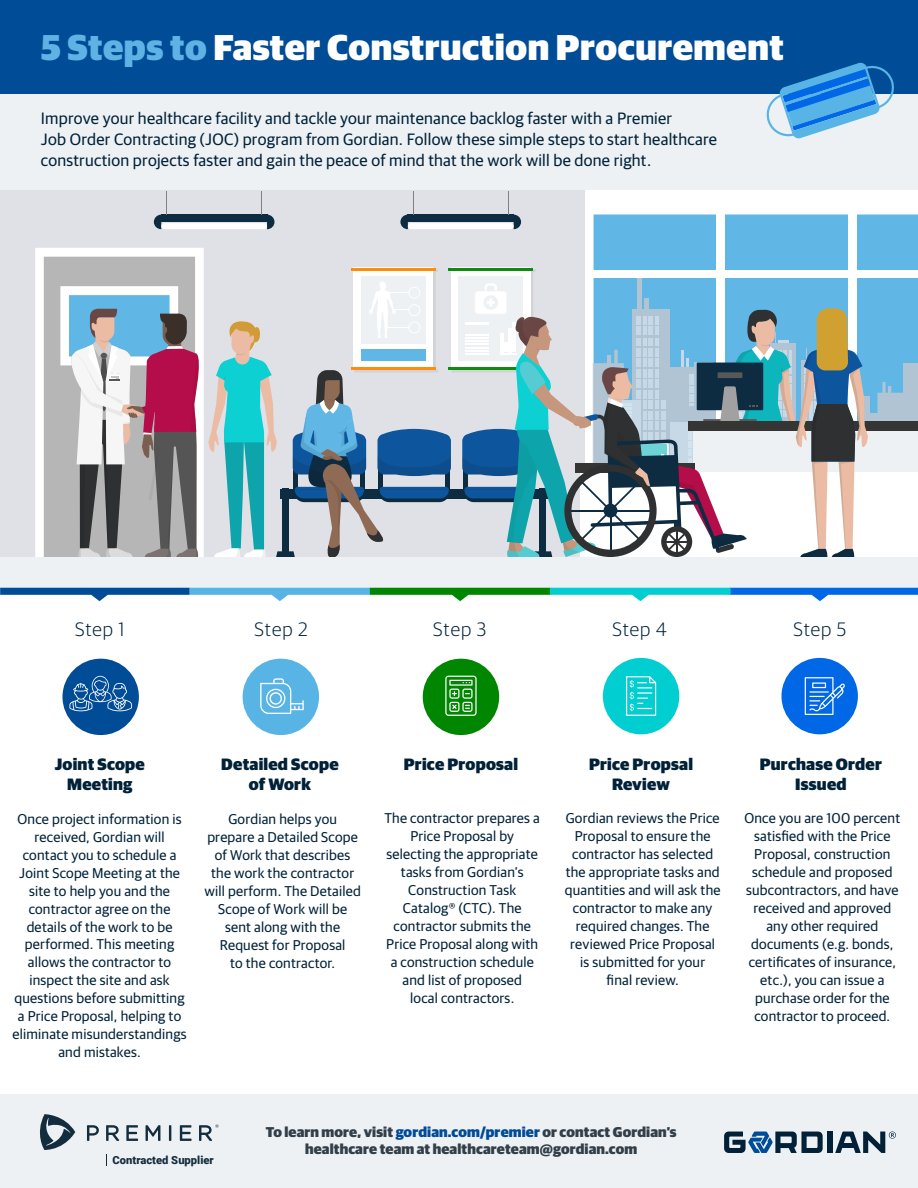
<style>
.page{position:relative;width:918px;height:1188px;background:#fff}
.page>*{position:absolute;margin:0;border:0;box-sizing:border-box;transform-origin:0 0}
.t1{font:900 36px "Guardian Sans";letter-spacing:.015em;color:#fff}
.t2{font:300 19.5px "Guardian Sans";letter-spacing:.045em;color:#002138}
.t3{font:16.5px/21px "Guardian Sans";letter-spacing:.015em;color:#002138}
.t4{font:900 16.5px/19.8px "Guardian Sans";letter-spacing:.015em;color:#002138;text-align:center}
.t5{font:14.25px/18px "Guardian Sans";letter-spacing:.015em;color:#002138;text-align:center}
.t6{font:900 14.25px/17.1px "Guardian Sans";letter-spacing:.01em;color:#323e48;text-align:center}
.t7{font:900 11.25px "Roboto";color:#142d3e}
.s1{color:#5eb3e4}
.s2{color:#004a98}
</style>
<div class="page">
<div style="left:0;top:182px;width:918px;height:394px;background:#dfe0e5"></div>
<svg style="left:35px;top:248px;width:25px;height:309px;fill:#b6b6b6"></svg>
<div style="left:0;top:93px;width:918px;height:96px;background:#edf1f4"></div>
<div style="left:0;top:557px;width:918px;height:32px;background:#edf1f4"></div>
<div style="left:0;top:0;width:918px;height:93px;background:#004c97"></div>
<svg style="left:764px;top:63px;width:133px;height:75px"></svg>
<svg style="left:60px;top:189px;width:858px;height:368px"></svg>
<div style="left:0;top:1095px;width:918px;height:93px;background:#edf1f4"></div>
<div style="left:62px;top:659px;width:77px;height:76px;background:#004c97;border-radius:50%"></div>
<div style="left:423px;top:659px;width:76px;height:76px;background:#008600;border-radius:50%"></div>
<div style="left:243px;top:659px;width:76px;height:76px;background:#58b4e5;border-radius:50%"></div>
<div style="left:603px;top:658px;width:76px;height:76px;background:#00ced0;border-radius:50%"></div>
<div style="left:781px;top:658px;width:77px;height:76px;background:#0067e7;border-radius:50%"></div>
<svg style="left:0;top:588px;width:918px;height:13px"></svg>
<svg style="left:260px;top:678px;width:44px;height:36px"></svg>
<svg style="left:445px;top:676px;width:32px;height:40px"></svg>
<svg style="left:805px;top:677px;width:40px;height:38px"></svg>
<svg style="left:626px;top:676px;width:30px;height:40px"></svg>
<svg style="left:69px;top:676px;width:63px;height:35px"></svg>
<div style="left:828px;top:1132px;width:5px;height:21px;background:#002138"></div>
<svg style="left:724px;top:1132px;width:99px;height:21px"></svg>
<svg style="left:835px;top:1132px;width:61px;height:21px"></svg>
<svg style="left:39px;top:1114px;width:36px;height:36px"></svg>
<svg style="left:87px;top:1125px;width:12px;height:16px"></svg>
<svg style="left:106px;top:1125px;width:13px;height:16px"></svg>
<svg style="left:126px;top:1125px;width:12px;height:16px"></svg>
<svg style="left:146px;top:1125px;width:14px;height:16px"></svg>
<svg style="left:169px;top:1125px;width:2px;height:16px"></svg>
<svg style="left:180px;top:1125px;width:12px;height:16px"></svg>
<svg style="left:199px;top:1124px;width:20px;height:17px"></svg>
<h1 class="t1" style="left:41px;top:33px;width:744px"><span class="s1">5 Steps to</span> Faster Construction Procurement</h1>
<p class="t3" style="left:41px;top:109px;width:678px">Improve your healthcare facility and tackle your maintenance backlog faster with a Premier<br>Job Order Contracting (JOC) program from Gordian. Follow these simple steps to start healthcare construction projects faster and gain the peace of mind that the work will be done right.</p>
<h2 class="t2" style="left:75px;top:622px;width:51px">Step 1</h2>
<h2 class="t2" style="left:255px;top:622px;width:55px">Step 2</h2>
<h2 class="t2" style="left:433px;top:622px;width:55px">Step 3</h2>
<h2 class="t2" style="left:612px;top:622px;width:56px">Step 4</h2>
<h2 class="t2" style="left:793px;top:622px;width:55px">Step 5</h2>
<p class="t4" style="left:221px;top:756px;width:119px">Detailed Scope of Work</p>
<p class="t4" style="left:404px;top:756px;width:116px">Price Proposal</p>
<p class="t4" style="left:589px;top:756px;width:106px">Price Propsal<br>Review</p>
<p class="t4" style="left:760px;top:756px;width:124px">Purchase Order<br>Issued</p>
<p class="t5" style="left:204px;top:811px;width:158px">Gordian helps you prepare a Detailed Scope of Work that describes the work the contractor will perform. The Detailed<br>Scope of Work will be sent along with the<br>Request for Proposal<br>to the contractor.</p>
<p class="t4" style="left:55px;top:756px;width:92px">Joint Scope<br>Meeting</p>
<p class="t5" style="left:12px;top:811px;width:176px">Once project information is received, Gordian will contact you to schedule a<br>Joint Scope Meeting at the site to help you and the contractor agree on the details of the work to be performed. This meeting allows the contractor to inspect the site and ask questions before submitting a Price Proposal, helping to eliminate misunderstandings and mistakes.</p>
<p class="t5" style="left:385px;top:811px;width:157px">The contractor prepares a<br>Price Proposal by selecting the appropriate tasks from Gordian’s<br>Construction Task<br>Catalog® (CTC). The contractor submits the<br>Price Proposal along with a construction schedule and list of proposed<br>local contractors.</p>
<p class="t5" style="left:565px;top:811px;width:157px">Gordian reviews the Price<br>Proposal to ensure the contractor has selected the appropriate tasks and quantities and will ask the contractor to make any required changes. The reviewed Price Proposal is submitted for your<br>final review.</p>
<p class="t5" style="left:744px;top:811px;width:157px">Once you are 100 percent satisfied with the Price<br>Proposal, construction schedule and proposed subcontractors, and have received and approved any other required documents (e.g. bonds, certificates of insurance, etc.), you can issue a purchase order for the contractor to proceed.</p>
<p class="t7" style="left:113px;top:1155px;width:103px">Contracted Supplier</p>
<p class="t6" style="left:266px;top:1125px;width:412px">To learn more, visit <span class="s2">gordian.com/premier</span> or contact Gordian’s healthcare team at healthcareteam@gordian.com</p>
</div>
